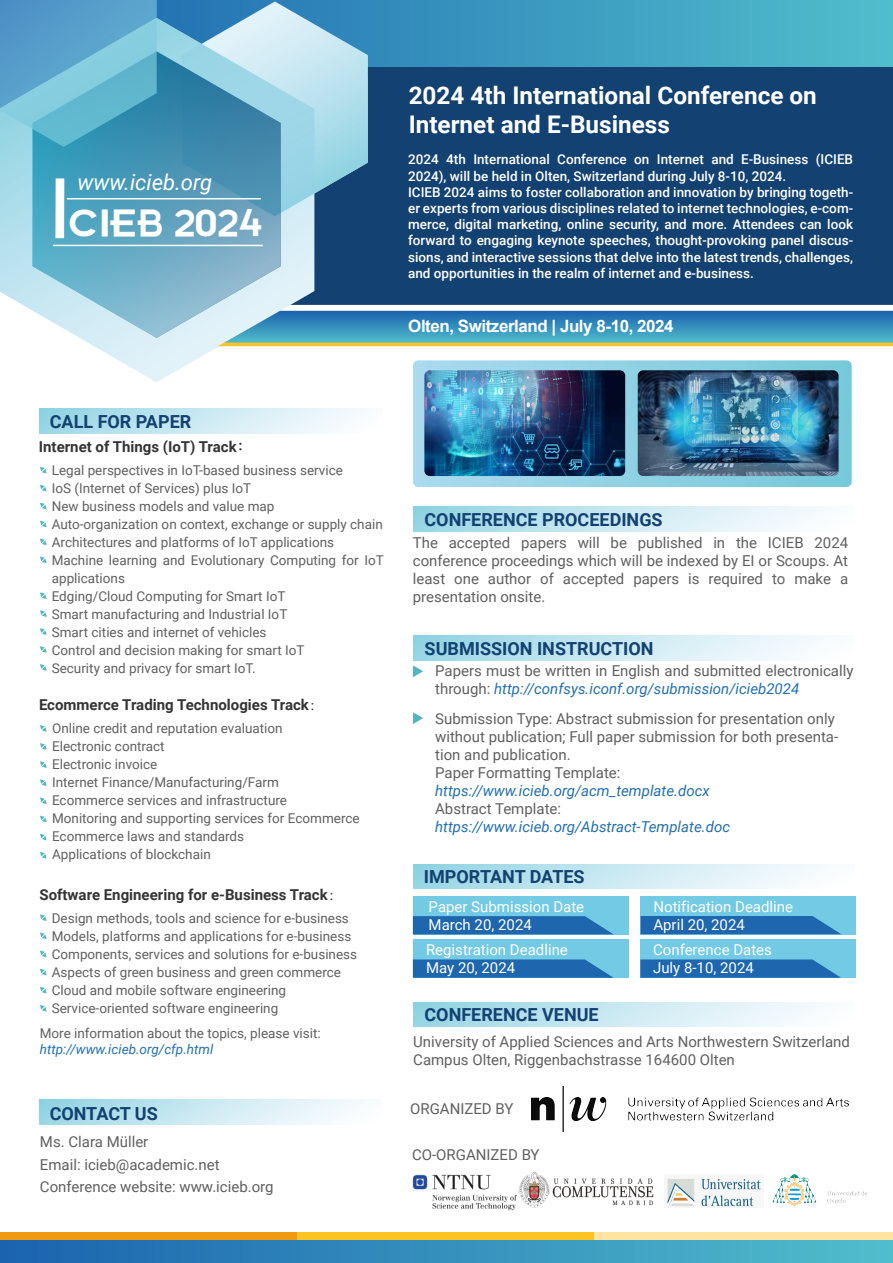
<style>
.page{position:relative;width:893px;height:1263px;background:#fff}
.page>*{position:absolute;margin:0;border:0;box-sizing:border-box;transform-origin:0 0}
.t1{font:32.7px "Futurama Bold Font";color:#fff}
.t2{font:700 24.3px/29.1px "Roboto";color:#fff}
.t3{font:italic 21.9px "Roboto";color:#fff}
.t4{font:700 18px "Roboto";color:#134171}
.t5{font:700 16.95px "Arial";letter-spacing:-.025em;color:#fff}
.t6{font:15px/18px "Roboto";color:#606060}
.t7{font:15px/18px "Roboto";color:#fff}
.t8{font:700 15px "Roboto";color:#353535}
.t9{font:italic 15px "Roboto";color:#2370b1}
.t10{font:13.5px/18px "Roboto";color:#606060}
.t11{font:500 13.5px/16.2px "Roboto";color:#fff}
.t12{font:italic 13.5px "Roboto";color:#2370b1}
.s1{font-family:"Ping Fang SC Bold";font-weight:400}
.s2{font-family:"Adobe Song Std";font-weight:300}
.s3{font-style:italic;color:#2370b1}
</style>
<div class="page">
<div style="left:413px;top:940px;width:215px;height:38px;background:#73cae5"></div>
<svg style="left:413px;top:959px;width:201px;height:19px;background:#2770b3"></svg>
<div style="left:640px;top:940px;width:216px;height:38px;background:#73cae5"></div>
<svg style="left:640px;top:959px;width:201px;height:19px;background:#2770b3"></svg>
<div style="left:641px;top:896px;width:215px;height:38px;background:#73cae5"></div>
<svg style="left:641px;top:916px;width:200px;height:18px;background:#246db1"></svg>
<div style="left:40px;top:409px;width:341px;height:24px;background:linear-gradient(to right,#99d6e5,#fff)"></div>
<div style="left:40px;top:1099px;width:341px;height:25px;background:linear-gradient(to right,#98d5e4,#fff)"></div>
<div style="left:413px;top:507px;width:441px;height:24px;background:linear-gradient(to right,#97d5e4,#fff)"></div>
<div style="left:413px;top:636px;width:441px;height:24px;background:linear-gradient(to right,#97d5e4,#fff)"></div>
<div style="left:413px;top:864px;width:441px;height:25px;background:linear-gradient(to right,#97d5e4,#fff)"></div>
<div style="left:413px;top:1002px;width:441px;height:25px;background:linear-gradient(to right,#97d5e4,#fff)"></div>
<div style="left:0;top:1236px;width:893px;height:27px;background:linear-gradient(to right,#1a63ae,#51becc)"></div>
<svg style="left:157px;top:0;width:736px;height:67px;background:#40a2c2"></svg>
<div style="left:314px;top:67px;width:579px;height:238px;background:#134171"></div>
<svg style="left:182px;top:2px;width:186px;height:214px;background:#77afcc"></svg>
<svg style="left:0;top:18px;width:314px;height:364px"></svg>
<svg style="left:33px;top:51px;width:248px;height:287px;background:#6faec7"></svg>
<svg style="left:217px;top:311px;width:676px;height:35px;background:#5199b1"></svg>
<svg style="left:413px;top:360px;width:439px;height:127px;background:#90d0e2"></svg>
<img style="left:424px;top:370px;width:201px;height:106px">
<img style="left:638px;top:370px;width:200px;height:106px">
<svg style="left:0;top:0;width:157px;height:147px;background:#60adcd"></svg>
<div style="left:55px;top:178px;width:9px;height:60px;background:#fff"></div>
<hr style="left:67px;top:198px;width:194px;height:1px;background:#fff">
<hr style="left:53px;top:245px;width:210px;height:1px;background:#fff">
<img style="left:412px;top:1174px;width:105px;height:37px">
<img style="left:517px;top:1172px;width:137px;height:36px">
<img style="left:664px;top:1174px;width:99px;height:33px">
<img style="left:531px;top:1087px;width:317px;height:44px">
<img style="left:772px;top:1174px;width:96px;height:35px">
<svg style="left:40px;top:467px;width:7px;height:6px"></svg>
<svg style="left:40px;top:485px;width:7px;height:6px"></svg>
<svg style="left:40px;top:503px;width:7px;height:6px"></svg>
<svg style="left:40px;top:521px;width:7px;height:6px"></svg>
<svg style="left:40px;top:538px;width:7px;height:7px"></svg>
<svg style="left:40px;top:556px;width:7px;height:7px"></svg>
<svg style="left:40px;top:592px;width:7px;height:7px"></svg>
<svg style="left:40px;top:610px;width:7px;height:7px"></svg>
<svg style="left:40px;top:628px;width:7px;height:7px"></svg>
<svg style="left:40px;top:646px;width:7px;height:7px"></svg>
<svg style="left:40px;top:664px;width:7px;height:7px"></svg>
<svg style="left:40px;top:725px;width:7px;height:7px"></svg>
<svg style="left:40px;top:743px;width:7px;height:7px"></svg>
<svg style="left:40px;top:761px;width:7px;height:7px"></svg>
<svg style="left:40px;top:779px;width:7px;height:7px"></svg>
<svg style="left:40px;top:797px;width:7px;height:7px"></svg>
<svg style="left:40px;top:815px;width:7px;height:7px"></svg>
<svg style="left:40px;top:834px;width:7px;height:6px"></svg>
<svg style="left:40px;top:852px;width:7px;height:6px"></svg>
<svg style="left:413px;top:712px;width:10px;height:12px"></svg>
<svg style="left:413px;top:665px;width:10px;height:12px"></svg>
<svg style="left:40px;top:914px;width:7px;height:7px"></svg>
<svg style="left:40px;top:932px;width:7px;height:7px"></svg>
<svg style="left:40px;top:950px;width:7px;height:7px"></svg>
<svg style="left:40px;top:969px;width:7px;height:6px"></svg>
<svg style="left:40px;top:987px;width:7px;height:6px"></svg>
<svg style="left:40px;top:1005px;width:7px;height:6px"></svg>
<div style="left:413px;top:896px;width:215px;height:38px;background:#73cae5"></div>
<svg style="left:413px;top:916px;width:200px;height:18px;background:#246db1"></svg>
<div style="left:296px;top:1232px;width:299px;height:8px;background:#fcc422"></div>
<div style="left:594px;top:1232px;width:299px;height:7px;background:#ffe4a1"></div>
<div style="left:0;top:1232px;width:296px;height:7px;background:#ef9a11"></div>
<h3 class="t3" style="left:77px;top:167px;width:136px">www.icieb.org</h3>
<h1 class="t1" style="left:67px;top:205px;width:195px">CIEB 2024</h1>
<h2 class="t2" style="left:409px;top:80px;width:410px">2024 4th International Conference on<br>Internet and E-Business</h2>
<p class="t11" style="left:408px;top:151px;width:447px">2024 4th International Conference on Internet and E-Business (ICIEB 2024), will be held in Olten, Switzerland during July 8-10, 2024.<br>ICIEB 2024 aims to foster collaboration and innovation by bringing togeth&shy;er experts from various disciplines related to internet technologies, e-com&shy;merce, digital marketing, online security, and more. Attendees can look forward to engaging keynote speeches, thought-provoking panel discus&shy;sions, and interactive sessions that delve into the latest trends, challenges, and opportunities in the realm of internet and e-business.</p>
<p class="t5" style="left:408px;top:315px;width:267px">Olten, Switzerland | July 8-10, 2024</p>
<h3 class="t4" style="left:50px;top:409px;width:143px">CALL FOR PAPER</h3>
<p class="t8" style="left:39px;top:436px;width:214px">Internet of Things (IoT) Track<span class="s1">：</span></p>
<p class="t10" style="left:52px;top:460px;width:334px">Legal perspectives in IoT-based business service<br>IoS (Internet of Services) plus IoT<br>New business models and value map Auto-organization on context, exchange or supply chain Architectures and platforms of IoT applications Machine learning and Evolutionary Computing for IoT applications<br>Edging/Cloud Computing for Smart IoT<br>Smart manufacturing and Industrial IoT<br>Smart cities and internet of vehicles<br>Control and decision making for smart IoT<br>Security and privacy for smart IoT.</p>
<p class="t8" style="left:39px;top:694px;width:286px">Ecommerce Trading Technologies Track<span class="s2">：</span></p>
<p class="t10" style="left:52px;top:719px;width:309px">Online credit and reputation evaluation<br>Electronic contract<br>Electronic invoice<br>Internet Finance/Manufacturing/Farm<br>Ecommerce services and infrastructure<br>Monitoring and supporting services for Ecommerce Ecommerce laws and standards<br>Applications of blockchain</p>
<p class="t8" style="left:39px;top:884px;width:305px">Software Engineering for e-Business Track<span class="s2">：</span></p>
<p class="t10" style="left:52px;top:909px;width:307px">Design methods, tools and science for e-business Models, platforms and applications for e-business Components, services and solutions for e-business Aspects of green business and green commerce Cloud and mobile software engineering Service-oriented software engineering</p>
<p class="t10" style="left:40px;top:1024px;width:283px">More information about the topics, please visit:</p>
<p class="t12" style="left:40px;top:1040px;width:175px">http://www.icieb.org/cfp.html</p>
<h3 class="t4" style="left:50px;top:1101px;width:110px">CONTACT US</h3>
<p class="t6" style="left:40px;top:1130px;width:235px;line-height:22.5px">Ms. Clara Müller<br>Email: icieb@academic.net<br>Conference website: www.icieb.org</p>
<h3 class="t4" style="left:424px;top:507px;width:240px">CONFERENCE PROCEEDINGS</h3>
<p class="t6" style="left:413px;top:533px;width:437px;text-align:justify">The accepted papers will be published in the ICIEB 2024 conference proceedings which will be indexed by EI or Scoups. At least one author of accepted papers is required to make a presentation onsite.</p>
<h3 class="t4" style="left:425px;top:636px;width:230px">SUBMISSION INSTRUCTION</h3>
<p class="t6" style="left:435px;top:661px;width:420px">Papers must be written in English and submitted electronically through: <span class="s3">http://confsys.iconf.org/submission/icieb2024</span></p>
<p class="t6" style="left:435px;top:709px;width:404px">Submission Type: Abstract submission for presentation only without publication; Full paper submission for both presenta&shy;tion and publication.<br>Paper Formatting Template:</p>
<p class="t9" style="left:435px;top:780px;width:276px">https://www.icieb.org/acm_template.docx</p>
<p class="t6" style="left:435px;top:799px;width:127px">Abstract Template:</p>
<p class="t9" style="left:435px;top:816px;width:296px">https://www.icieb.org/Abstract-Template.doc</p>
<h3 class="t4" style="left:424px;top:864px;width:162px">IMPORTANT DATES</h3>
<p class="t7" style="left:429px;top:897px;width:157px">Paper Submission Date<br>March 20, 2024</p>
<p class="t7" style="left:653px;top:897px;width:141px">Notification Deadline<br>April 20, 2024</p>
<p class="t7" style="left:426px;top:940px;width:143px">Registration Deadline<br>May 20, 2024</p>
<p class="t7" style="left:653px;top:940px;width:120px">Conference Dates<br>July 8-10, 2024</p>
<h3 class="t4" style="left:424px;top:1002px;width:176px">CONFERENCE VENUE</h3>
<p class="t6" style="left:413px;top:1032px;width:438px">University of Applied Sciences and Arts Northwestern Switzerland<br>Campus Olten, Riggenbachstrasse 164600 Olten</p>
<p class="t6" style="left:410px;top:1099px;width:105px">ORGANIZED BY</p>
<p class="t6" style="left:412px;top:1145px;width:129px">CO-ORGANIZED BY</p>
</div>
